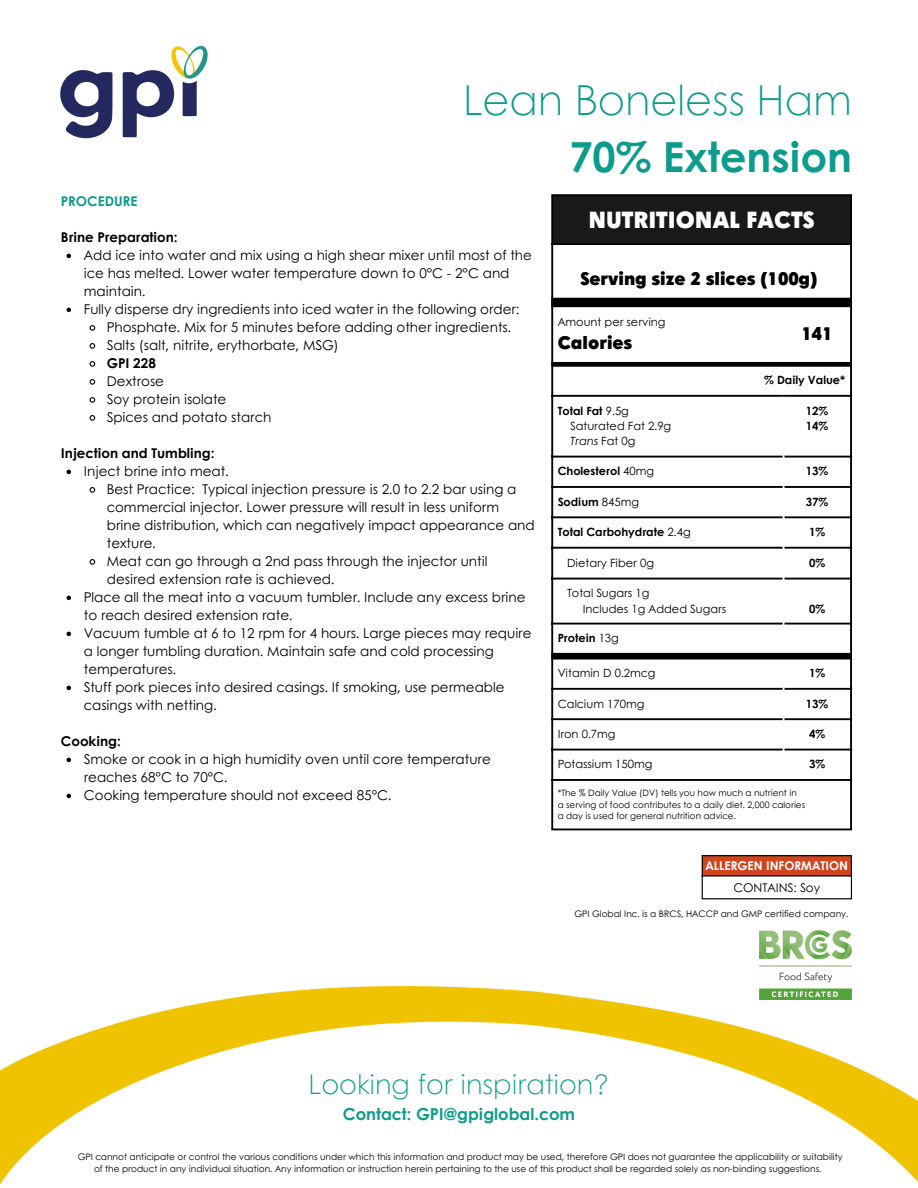
<style>
.page{position:relative;width:918px;height:1188px;background:#fff}
.page>*{position:absolute;margin:0;border:0;box-sizing:border-box;transform-origin:0 0}
.t1{font:300 41.4px/57.3px "Century Gothic";color:#0d9b8c;text-align:right}
.t2{font:300 27px "Century Gothic";color:#0d9b8c}
.t3{font:900 22.8px "Century Gothic";color:#fff}
.t4{font:900 17.7px "Century Gothic";color:#000}
.t5{font:700 16.5px "Century Gothic";color:#0d9b8c}
.t6{font:13.5px/18px "Century Gothic";color:#000}
.t7{font:700 13.5px "Century Gothic";color:#000}
.t8{font:700 13.5px "Century Gothic";color:#0d9b8c}
.t9{font:700 12px "Century Gothic";color:#fff}
.t10{font:12px "Century Gothic";color:#000}
.t11{font:11.4px "Century Gothic";color:#000}
.t12{font:700 11.4px "Century Gothic";color:#000}
.t13{font:italic 11.4px "Century Gothic";color:#000}
.t14{font:9px/12px "Century Gothic";color:#000;text-align:center}
.t15{font:8.85px "Century Gothic";color:#000}
.s1{font-weight:700}
.s2{font-weight:400}
.s3{font-style:normal}
</style>
<div class="page">
<img style="left:0;top:195px;width:918px;height:990px">
<div style="left:552px;top:195px;width:299px;height:49px;background:#191919"></div>
<hr style="left:551px;top:196px;width:2px;height:633px;background:#000">
<hr style="left:850px;top:196px;width:2px;height:633px;background:#000">
<hr style="left:551px;top:194px;width:301px;height:2px;background:#000">
<hr style="left:551px;top:243px;width:301px;height:2px;background:#000">
<hr style="left:551px;top:395px;width:301px;height:2px;background:#000">
<hr style="left:551px;top:456px;width:301px;height:2px;background:#000">
<hr style="left:551px;top:486px;width:301px;height:2px;background:#000">
<hr style="left:551px;top:516px;width:301px;height:2px;background:#000">
<hr style="left:551px;top:547px;width:301px;height:2px;background:#000">
<hr style="left:551px;top:578px;width:301px;height:2px;background:#000">
<hr style="left:551px;top:623px;width:301px;height:2px;background:#000">
<hr style="left:551px;top:688px;width:301px;height:2px;background:#000">
<hr style="left:551px;top:718px;width:301px;height:2px;background:#000">
<hr style="left:551px;top:749px;width:301px;height:2px;background:#000">
<hr style="left:551px;top:779px;width:301px;height:2px;background:#000">
<hr style="left:551px;top:829px;width:301px;height:1px;background:#000">
<hr style="left:783px;top:307px;width:2px;height:55px;background:#fff">
<hr style="left:783px;top:397px;width:2px;height:382px;background:#fff">
<div style="left:551px;top:362px;width:301px;height:5px;background:#000"></div>
<div style="left:551px;top:653px;width:301px;height:7px;background:#000"></div>
<div style="left:551px;top:298px;width:301px;height:9px;background:#000"></div>
<img style="left:60px;top:45px;width:148px;height:94px">
<div style="left:702px;top:855px;width:150px;height:21px;background:#cf4520"></div>
<hr style="left:702px;top:856px;width:1px;height:42px;background:#000">
<hr style="left:851px;top:856px;width:1px;height:42px;background:#000">
<hr style="left:702px;top:855px;width:150px;height:1px;background:#000">
<hr style="left:702px;top:875px;width:150px;height:2px;background:#000">
<hr style="left:702px;top:898px;width:150px;height:1px;background:#000">
<svg style="left:67px;top:254px;width:4px;height:4px"></svg>
<svg style="left:67px;top:308px;width:4px;height:4px"></svg>
<svg style="left:89px;top:324px;width:7px;height:8px"></svg>
<svg style="left:89px;top:342px;width:7px;height:8px"></svg>
<svg style="left:89px;top:360px;width:7px;height:8px"></svg>
<svg style="left:89px;top:378px;width:7px;height:8px"></svg>
<svg style="left:89px;top:396px;width:7px;height:8px"></svg>
<svg style="left:89px;top:414px;width:7px;height:8px"></svg>
<svg style="left:67px;top:470px;width:4px;height:4px"></svg>
<svg style="left:89px;top:486px;width:7px;height:8px"></svg>
<svg style="left:89px;top:558px;width:7px;height:8px"></svg>
<svg style="left:67px;top:596px;width:4px;height:4px"></svg>
<svg style="left:67px;top:632px;width:4px;height:4px"></svg>
<svg style="left:67px;top:686px;width:4px;height:4px"></svg>
<svg style="left:67px;top:758px;width:4px;height:4px"></svg>
<svg style="left:67px;top:794px;width:4px;height:4px"></svg>
<img style="left:759px;top:930px;width:92px;height:69px">
<p class="t1" style="left:463px;top:69px;width:390px">Lean Boneless Ham<br><span class="s1">70% Extension</span></p>
<p class="t8" style="left:61px;top:191px;width:78px">PROCEDURE</p>
<p class="t7" style="left:61px;top:227px;width:118px">Brine Preparation:</p>
<p class="t6" style="left:84px;top:246px;width:450px">Add ice into water and mix using a high shear mixer until most of the ice has melted. Lower water temperature down to 0°C - 2°C and maintain.</p>
<p class="t6" style="left:84px;top:300px;width:437px">Fully disperse dry ingredients into iced water in the following order:</p>
<p class="t6" style="left:107px;top:318px;width:406px">Phosphate. Mix for 5 minutes before adding other ingredients.</p>
<p class="t6" style="left:107px;top:336px;width:233px">Salts (salt, nitrite, erythorbate, MSG)</p>
<p class="t7" style="left:107px;top:353px;width:51px">GPI 228</p>
<p class="t6" style="left:107px;top:372px;width:59px">Dextrose</p>
<p class="t6" style="left:107px;top:390px;width:121px">Soy protein isolate</p>
<p class="t6" style="left:107px;top:408px;width:166px">Spices and potato starch</p>
<p class="t7" style="left:61px;top:443px;width:155px">Injection and Tumbling:</p>
<p class="t6" style="left:84px;top:462px;width:146px">Inject brine into meat.</p>
<p class="t6" style="left:107px;top:480px;width:429px">Best Practice: Typical injection pressure is 2.0 to 2.2 bar using a commercial injector. Lower pressure will result in less uniform brine distribution, which can negatively impact appearance and texture.</p>
<p class="t6" style="left:107px;top:552px;width:382px">Meat can go through a 2nd pass through the injector until desired extension rate is achieved.</p>
<p class="t6" style="left:84px;top:588px;width:443px">Place all the meat into a vacuum tumbler. Include any excess brine to reach desired extension rate.</p>
<p class="t6" style="left:84px;top:624px;width:449px">Vacuum tumble at 6 to 12 rpm for 4 hours. Large pieces may require a longer tumbling duration. Maintain safe and cold processing temperatures.</p>
<p class="t6" style="left:84px;top:678px;width:422px">Stuff pork pieces into desired casings. If smoking, use permeable casings with netting.</p>
<p class="t7" style="left:61px;top:731px;width:61px">Cooking:</p>
<p class="t6" style="left:84px;top:750px;width:408px">Smoke or cook in a high humidity oven until core temperature reaches 68°C to 70°C.</p>
<p class="t6" style="left:84px;top:786px;width:309px">Cooking temperature should not exceed 85°C.</p>
<p class="t3" style="left:588px;top:202px;width:228px">NUTRITIONAL FACTS</p>
<h1 class="t4" style="left:580px;top:265px;width:239px">Serving size 2 slices (100g)</h1>
<h3 class="t11" style="left:558px;top:313px;width:109px">Amount per serving</h3>
<h4 class="t4" style="left:558px;top:329px;width:76px">Calories</h4>
<p class="t4" style="left:801px;top:321px;width:33px">141</p>
<p class="t12" style="left:764px;top:372px;width:83px">% Daily Value*</p>
<p class="t12" style="left:558px;top:402px;width:73px">Total Fat <span class="s2">9.5g</span></p>
<p class="t11" style="left:570px;top:417px;width:103px">Saturated Fat 2.9g</p>
<p class="t13" style="left:570px;top:433px;width:67px">Trans <span class="s3">Fat 0g</span></p>
<p class="t12" style="left:806px;top:402px;width:24px">12%</p>
<p class="t12" style="left:806px;top:417px;width:24px">14%</p>
<p class="t12" style="left:558px;top:463px;width:98px">Cholesterol <span class="s2">40mg</span></p>
<h4 class="t12" style="left:806px;top:463px;width:24px">13%</h4>
<p class="t12" style="left:558px;top:493px;width:83px">Sodium <span class="s2">845mg</span></p>
<p class="t12" style="left:806px;top:493px;width:24px">37%</p>
<p class="t12" style="left:558px;top:523px;width:134px">Total Carbohydrate <span class="s2">2.4g</span></p>
<p class="t12" style="left:809px;top:523px;width:18px">1%</p>
<p class="t11" style="left:567px;top:554px;width:88px">Dietary Fiber 0g</p>
<p class="t12" style="left:809px;top:554px;width:18px">0%</p>
<h4 class="t11" style="left:567px;top:584px;width:84px">Total Sugars 1g</h4>
<p class="t11" style="left:583px;top:600px;width:145px">Includes 1g Added Sugars</p>
<p class="t12" style="left:809px;top:600px;width:18px">0%</p>
<p class="t12" style="left:558px;top:629px;width:63px">Protein <span class="s2">13g</span></p>
<p class="t11" style="left:558px;top:664px;width:99px">Vitamin D 0.2mcg</p>
<p class="t12" style="left:809px;top:664px;width:18px">1%</p>
<p class="t11" style="left:558px;top:695px;width:88px">Calcium 170mg</p>
<p class="t12" style="left:806px;top:695px;width:24px">13%</p>
<p class="t11" style="left:558px;top:725px;width:59px">Iron 0.7mg</p>
<p class="t12" style="left:809px;top:725px;width:18px">4%</p>
<p class="t11" style="left:558px;top:755px;width:96px">Potassium 150mg</p>
<p class="t12" style="left:809px;top:755px;width:18px">3%</p>
<p class="t15" style="left:558px;top:786px;width:241px">*The % Daily Value (DV) tells you how much a nutrient in</p>
<p class="t15" style="left:558px;top:798px;width:249px">a serving of food contributes to a daily diet. 2,000 calories</p>
<p class="t15" style="left:558px;top:809px;width:180px">a day is used for general nutrition advice.</p>
<p class="t9" style="left:706px;top:857px;width:144px">ALLERGEN INFORMATION</p>
<p class="t10" style="left:733px;top:878px;width:88px">CONTAINS: Soy</p>
<p class="t14" style="left:574px;top:908px;width:275px">GPI Global Inc. is a BRCS, HACCP and GMP certified company.</p>
<p class="t2" style="left:309px;top:1064px;width:302px">Looking for inspiration?</p>
<p class="t5" style="left:343px;top:1101px;width:234px">Contact: GPI@gpiglobal.com</p>
<p class="t14" style="left:78px;top:1150px;width:766px">GPI cannot anticipate or control the various conditions under which this information and product may be used, therefore GPI does not guarantee the applicability or suitability of the product in any individual situation. Any information or instruction herein pertaining to the use of this product shall be regarded solely as non-binding suggestions.</p>
</div>
